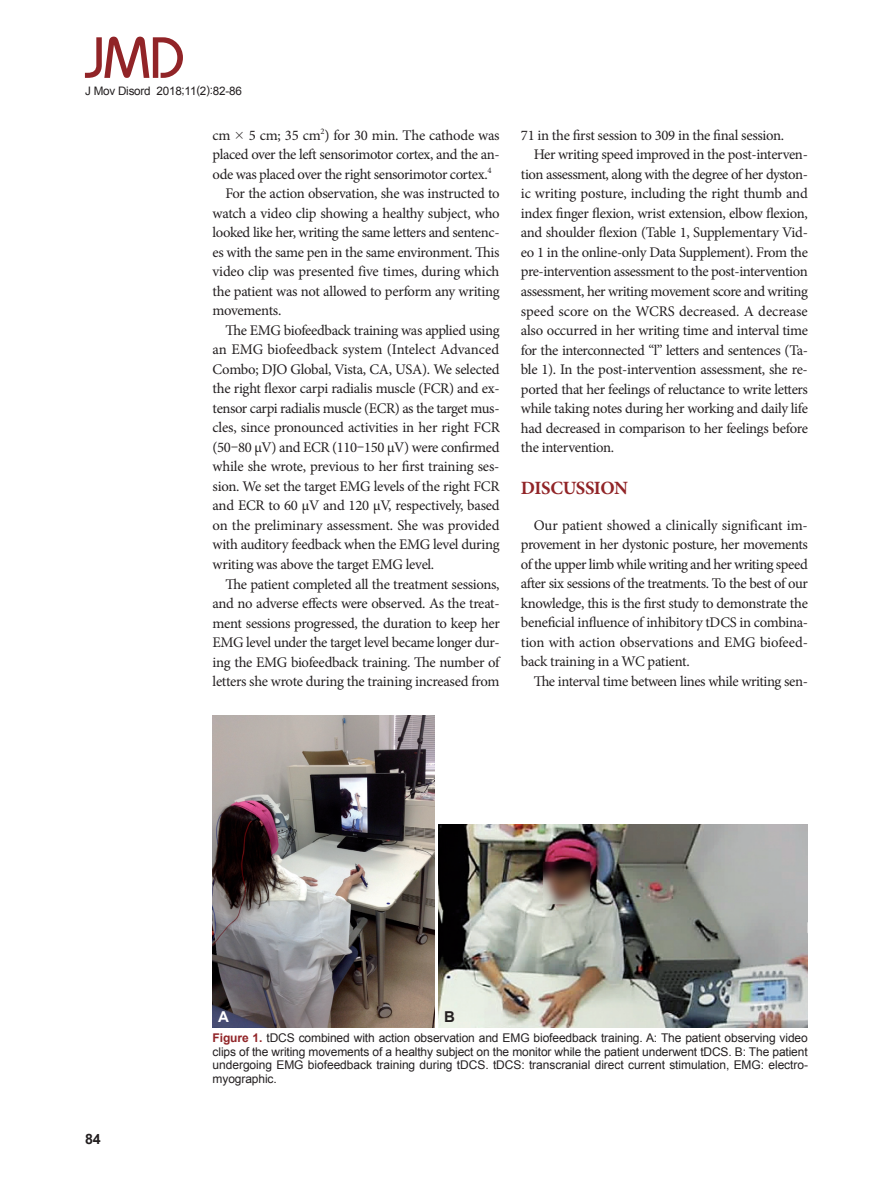
<style>
.page{position:relative;width:893px;height:1191px;background:#fff}
.page>*{position:absolute;margin:0;border:0;box-sizing:border-box;transform-origin:0 0}
.t1{font:500 57.9px "Bauhaus Std";color:#912427}
.t2{font:700 18.75px "Minion Pro";letter-spacing:-.02em;color:#912427}
.t3{font:700 15px "Arial";color:#fff}
.t4{font:700 15px "Arial";color:#231f20}
.t5{font:14.7px/19.5px "Minion Pro";letter-spacing:-.025em;color:#231f20;text-align:justify}
.t6{font:14.7px "Minion Pro";letter-spacing:-.005em;color:#231f20}
.t7{font:700 14.25px "Arial";color:#231f20}
.t8{font:12px/13.5px "Arial";letter-spacing:-.005em;color:#231f20;text-align:justify}
.t9{font:11.7px "Arial";letter-spacing:-.02em;color:#231f20}
.s1{font-family:"Garamond"}
.s2{font-weight:700;color:#912427}
</style>
<div class="page">
<img style="left:213px;top:715px;width:221px;height:312px">
<img style="left:439px;top:824px;width:369px;height:203px">
<h1 class="t1" style="left:85px;top:23px;width:101px">JMD</h1>
<p class="t9" style="left:85px;top:83px;width:158px">J Mov Disord 2018;11(2):82-86</p>
<p class="t5" style="left:213px;top:125px;width:288px">cm <span class="s1">×</span> 5 cm; 35 cm<sup>2</sup>) for 30 min. The cathode was</p>
<p class="t5" style="left:213px;top:145px;width:288px">placed over the left sensorimotor cortex, and the an-</p>
<p class="t5" style="left:213px;top:164px;width:280px">ode was placed over the right sensorimotor cortex.<sup>4</sup></p>
<p class="t5" style="left:225px;top:184px;width:276px">For the action observation, she was instructed to</p>
<p class="t5" style="left:213px;top:203px;width:289px">watch a video clip showing a healthy subject, who</p>
<p class="t5" style="left:213px;top:223px;width:289px">looked like her, writing the same letters and sentenc-</p>
<p class="t5" style="left:213px;top:242px;width:289px">es with the same pen in the same environment. This</p>
<p class="t5" style="left:213px;top:262px;width:288px">video clip was presented five times, during which</p>
<p class="t5" style="left:213px;top:281px;width:288px">the patient was not allowed to perform any writing</p>
<p class="t5" style="left:213px;top:301px;width:70px">movements.</p>
<p class="t5" style="left:225px;top:320px;width:276px">The EMG biofeedback training was applied using</p>
<p class="t6" style="left:213px;top:340px;width:288px">an EMG biofeedback system (Intelect Advanced</p>
<p class="t5" style="left:213px;top:359px;width:289px">Combo; DJO Global, Vista, CA, USA). We selected</p>
<p class="t5" style="left:213px;top:379px;width:289px">the right flexor carpi radialis muscle (FCR) and ex-</p>
<p class="t5" style="left:213px;top:398px;width:289px">tensor carpi radialis muscle (ECR) as the target mus-</p>
<p class="t5" style="left:213px;top:418px;width:289px">cles, since pronounced activities in her right FCR</p>
<p class="t5" style="left:213px;top:437px;width:289px">(50–80 µV) and ECR (110–150 µV) were confirmed</p>
<p class="t5" style="left:213px;top:457px;width:288px">while she wrote, previous to her first training ses-</p>
<p class="t5" style="left:213px;top:476px;width:288px">sion. We set the target EMG levels of the right FCR</p>
<p class="t5" style="left:213px;top:496px;width:289px">and ECR to 60 μV and 120 μV, respectively, based</p>
<p class="t5" style="left:213px;top:515px;width:288px">on the preliminary assessment. She was provided</p>
<p class="t5" style="left:213px;top:535px;width:289px">with auditory feedback when the EMG level during</p>
<p class="t5" style="left:213px;top:554px;width:223px">writing was above the target EMG level.</p>
<p class="t5" style="left:225px;top:574px;width:276px">The patient completed all the treatment sessions,</p>
<p class="t5" style="left:213px;top:593px;width:289px">and no adverse effects were observed. As the treat-</p>
<p class="t5" style="left:213px;top:613px;width:289px">ment sessions progressed, the duration to keep her</p>
<p class="t5" style="left:213px;top:632px;width:289px">EMG level under the target level became longer dur-</p>
<p class="t5" style="left:213px;top:652px;width:289px">ing the EMG biofeedback training. The number of</p>
<p class="t5" style="left:213px;top:671px;width:289px">letters she wrote during the training increased from</p>
<p class="t5" style="left:521px;top:125px;width:265px">71 in the first session to 309 in the final session.</p>
<p class="t5" style="left:534px;top:145px;width:276px">Her writing speed improved in the post-interven-</p>
<p class="t5" style="left:521px;top:164px;width:289px">tion assessment, along with the degree of her dyston-</p>
<p class="t5" style="left:521px;top:184px;width:288px">ic writing posture, including the right thumb and</p>
<p class="t5" style="left:521px;top:203px;width:289px">index finger flexion, wrist extension, elbow flexion,</p>
<p class="t5" style="left:521px;top:223px;width:288px">and shoulder flexion (Table 1, Supplementary Vid-</p>
<p class="t5" style="left:521px;top:242px;width:288px">eo 1 in the online-only Data Supplement). From the</p>
<p class="t5" style="left:521px;top:262px;width:289px">pre-intervention assessment to the post-intervention</p>
<p class="t5" style="left:521px;top:282px;width:289px">assessment, her writing movement score and writing</p>
<p class="t6" style="left:521px;top:301px;width:288px">speed score on the WCRS decreased. A decrease</p>
<p class="t5" style="left:521px;top:321px;width:288px">also occurred in her writing time and interval time</p>
<p class="t5" style="left:521px;top:340px;width:289px">for the interconnected “l” letters and sentences (Ta-</p>
<p class="t5" style="left:521px;top:360px;width:288px">ble 1). In the post-intervention assessment, she re-</p>
<p class="t5" style="left:521px;top:379px;width:288px">ported that her feelings of reluctance to write letters</p>
<p class="t5" style="left:521px;top:399px;width:289px">while taking notes during her working and daily life</p>
<p class="t5" style="left:521px;top:418px;width:289px">had decreased in comparison to her feelings before</p>
<p class="t5" style="left:521px;top:438px;width:95px">the intervention.</p>
<p class="t2" style="left:521px;top:475px;width:109px">DISCUSSION</p>
<p class="t5" style="left:521px;top:515px;width:289px;text-indent:13px">Our patient showed a clinically significant im&shy;provement in her dystonic posture, her movements of the upper limb while writing and her writing speed after six sessions of the treatments. To the best of our knowledge, this is the first study to demonstrate the beneficial influence of inhibitory tDCS in combina&shy;tion with action observations and EMG biofeed&shy;back training in a WC patient.</p>
<p class="t5" style="left:534px;top:671px;width:276px">The interval time between lines while writing sen-</p>
<p class="t3" style="left:218px;top:1006px;width:12px">A</p>
<p class="t4" style="left:444px;top:1006px;width:12px">B</p>
<p class="t7" style="left:85px;top:1129px;width:17px">84</p>
<p class="t8" style="left:213px;top:1031px;width:597px"><span class="s2">Figure 1.</span> tDCS combined with action observation and EMG biofeedback training. A: The patient observing video clips of the writing movements of a healthy subject on the monitor while the patient underwent tDCS. B: The patient undergoing EMG biofeedback training during tDCS. tDCS: transcranial direct current stimulation, EMG: electro&shy;myographic.</p>
</div>
